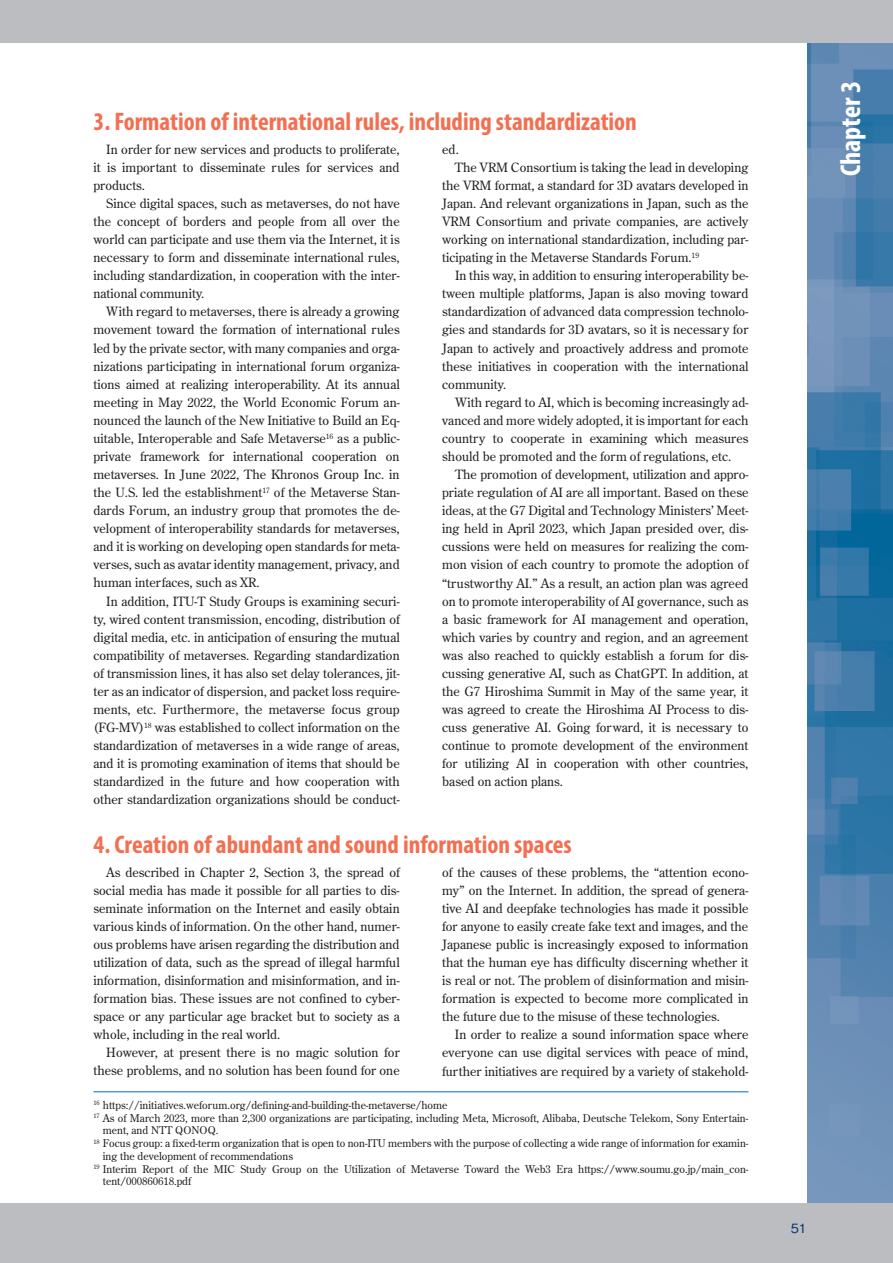
<style>
.page{position:relative;width:893px;height:1263px;background:#fff}
.page>*{position:absolute;margin:0;border:0;box-sizing:border-box;transform-origin:0 0}
.t1{font:700 condensed 28.65px "Myriad Pro";color:#fff}
.t2{font:700 condensed 25.5px "Myriad Pro";color:#f36f51}
.t3{font:12.75px/18.1px "Century Old Style Std";color:#231f20;text-align:justify}
.t4{font:500 12.75px "Gothic BBB Pr 6";color:#00376b}
.t5{font:10.65px "Century Old Style Std";color:#231f20}
</style>
<div class="page">
<hr style="left:94px;top:1091px;width:654px;height:1px;background:#006cb7">
<img style="left:808px;top:43px;width:85px;height:1160px">
<div style="left:0;top:1203px;width:893px;height:60px;background:#bcbdc0"></div>
<div style="left:0;top:0;width:893px;height:43px;background:#bcbdc0"></div>
<h2 class="t2" style="left:94px;top:106px;width:545px">3. Formation of international rules, including standardization</h2>
<p class="t3" style="left:94px;top:140px;width:308px;text-indent:13px">In order for new services and products to proliferate, it is important to disseminate rules for services and products.</p>
<p class="t3" style="left:94px;top:194px;width:308px;text-indent:13px">Since digital spaces, such as metaverses, do not have the concept of borders and people from all over the world can participate and use them via the Internet, it is necessary to form and disseminate international rules, including standardization, in cooperation with the inter&shy;national community.</p>
<p class="t3" style="left:94px;top:303px;width:308px;text-indent:13px">With regard to metaverses, there is already a growing movement toward the formation of international rules led by the private sector, with many companies and orga&shy;nizations participating in international forum organiza&shy;tions aimed at realizing interoperability. At its annual meeting in May 2022, the World Economic Forum an&shy;nounced the launch of the New Initiative to Build an Eq&shy;uitable, Interoperable and Safe Metaverse<sup>16</sup> as a public&shy;private framework for international cooperation on metaverses. In June 2022, The Khronos Group Inc. in the U.S. led the establishment<sup>17</sup> of the Metaverse Stan&shy;dards Forum, an industry group that promotes the de&shy;velopment of interoperability standards for metaverses, and it is working on developing open standards for meta&shy;verses, such as avatar identity management, privacy, and human interfaces, such as XR.</p>
<p class="t3" style="left:94px;top:592px;width:308px;text-indent:13px">In addition, ITU-T Study Groups is examining securi&shy;ty, wired content transmission, encoding, distribution of digital media, etc. in anticipation of ensuring the mutual compatibility of metaverses. Regarding standardization of transmission lines, it has also set delay tolerances, jit&shy;ter as an indicator of dispersion, and packet loss require&shy;ments, etc. Furthermore, the metaverse focus group (FG-MV)<sup>18</sup> was established to collect information on the standardization of metaverses in a wide range of areas, and it is promoting examination of items that should be standardized in the future and how cooperation with other standardization organizations should be conduct-</p>
<p class="t3" style="left:442px;top:140px;width:18px">ed.</p>
<p class="t3" style="left:455px;top:158px;width:295px">The VRM Consortium is taking the lead in developing</p>
<p class="t3" style="left:442px;top:176px;width:308px">the VRM format, a standard for 3D avatars developed in</p>
<p class="t3" style="left:442px;top:194px;width:308px">Japan. And relevant organizations in Japan, such as the</p>
<p class="t3" style="left:442px;top:212px;width:308px">VRM Consortium and private companies, are actively</p>
<p class="t3" style="left:442px;top:230px;width:308px">working on international standardization, including par-</p>
<p class="t3" style="left:442px;top:248px;width:258px">ticipating in the Metaverse Standards Forum.<sup>19</sup></p>
<p class="t3" style="left:455px;top:266px;width:295px">In this way, in addition to ensuring interoperability be-</p>
<p class="t3" style="left:442px;top:284px;width:308px">tween multiple platforms, Japan is also moving toward</p>
<p class="t3" style="left:442px;top:302px;width:308px">standardization of advanced data compression technolo-</p>
<p class="t3" style="left:442px;top:320px;width:308px">gies and standards for 3D avatars, so it is necessary for</p>
<p class="t3" style="left:442px;top:339px;width:308px">Japan to actively and proactively address and promote</p>
<p class="t3" style="left:442px;top:357px;width:308px">these initiatives in cooperation with the international</p>
<p class="t3" style="left:442px;top:375px;width:65px">community.</p>
<p class="t3" style="left:455px;top:393px;width:295px">With regard to AI, which is becoming increasingly ad-</p>
<p class="t3" style="left:442px;top:411px;width:308px">vanced and more widely adopted, it is important for each</p>
<p class="t3" style="left:442px;top:429px;width:308px">country to cooperate in examining which measures</p>
<p class="t3" style="left:442px;top:447px;width:291px">should be promoted and the form of regulations, etc.</p>
<p class="t3" style="left:455px;top:465px;width:295px">The promotion of development, utilization and appro-</p>
<p class="t3" style="left:442px;top:483px;width:308px">priate regulation of AI are all important. Based on these</p>
<p class="t3" style="left:442px;top:501px;width:308px">ideas, at the G7 Digital and Technology Ministers’ Meet-</p>
<p class="t3" style="left:442px;top:519px;width:308px">ing held in April 2023, which Japan presided over, dis-</p>
<p class="t3" style="left:442px;top:537px;width:308px">cussions were held on measures for realizing the com-</p>
<p class="t3" style="left:442px;top:555px;width:308px">mon vision of each country to promote the adoption of</p>
<p class="t3" style="left:442px;top:574px;width:308px">“trustworthy AI.” As a result, an action plan was agreed</p>
<p class="t3" style="left:442px;top:592px;width:308px">on to promote interoperability of AI governance, such as</p>
<p class="t3" style="left:442px;top:610px;width:308px">a basic framework for AI management and operation,</p>
<p class="t3" style="left:442px;top:628px;width:308px">which varies by country and region, and an agreement</p>
<p class="t3" style="left:442px;top:646px;width:308px">was also reached to quickly establish a forum for dis-</p>
<p class="t3" style="left:442px;top:664px;width:308px">cussing generative AI, such as ChatGPT. In addition, at</p>
<p class="t3" style="left:442px;top:682px;width:308px">the G7 Hiroshima Summit in May of the same year, it</p>
<p class="t3" style="left:442px;top:700px;width:308px">was agreed to create the Hiroshima AI Process to dis-</p>
<p class="t3" style="left:442px;top:718px;width:308px">cuss generative AI. Going forward, it is necessary to</p>
<p class="t3" style="left:442px;top:736px;width:308px">continue to promote development of the environment</p>
<p class="t3" style="left:442px;top:754px;width:308px">for utilizing AI in cooperation with other countries,</p>
<p class="t3" style="left:442px;top:772px;width:122px">based on action plans.</p>
<h2 class="t2" style="left:94px;top:829px;width:480px">4. Creation of abundant and sound information spaces</h2>
<p class="t3" style="left:94px;top:863px;width:308px;text-indent:13px">As described in Chapter 2, Section 3, the spread of social media has made it possible for all parties to dis&shy;seminate information on the Internet and easily obtain various kinds of information. On the other hand, numer&shy;ous problems have arisen regarding the distribution and utilization of data, such as the spread of illegal harmful information, disinformation and misinformation, and in&shy;formation bias. These issues are not confined to cyber&shy;space or any particular age bracket but to society as a whole, including in the real world.</p>
<p class="t3" style="left:94px;top:1043px;width:308px;text-align:right">However, at present there is no magic solution for these problems, and no solution has been found for one</p>
<p class="t3" style="left:442px;top:863px;width:308px">of the causes of these problems, the “attention econo&shy;my” on the Internet. In addition, the spread of genera&shy;tive AI and deepfake technologies has made it possible for anyone to easily create fake text and images, and the Japanese public is increasingly exposed to information that the human eye has difficulty discerning whether it is real or not. The problem of disinformation and misin&shy;formation is expected to become more complicated in the future due to the misuse of these technologies.</p>
<p class="t3" style="left:442px;top:1025px;width:308px;text-indent:13px">In order to realize a sound information space where everyone can use digital services with peace of mind, further initiatives are required by a variety of stakehold-</p>
<p class="t5" style="left:94px;top:1098px;width:355px"><sup>16</sup> https://initiatives.weforum.org/defining-and-building-the-metaverse/home</p>
<p class="t5" style="left:94px;top:1111px;width:656px"><sup>17</sup> As of March 2023, more than 2,300 organizations are participating, including Meta, Microsoft, Alibaba, Deutsche Telekom, Sony Entertain-</p>
<p class="t5" style="left:103px;top:1123px;width:117px">ment, and NTT QONOQ.</p>
<p class="t5" style="left:94px;top:1136px;width:656px"><sup>18</sup> Focus group: a fixed-term organization that is open to non-ITU members with the purpose of collecting a wide range of information for examin-</p>
<p class="t5" style="left:103px;top:1149px;width:192px">ing the development of recommendations</p>
<p class="t5" style="left:94px;top:1162px;width:656px"><sup>19</sup> Interim Report of the MIC Study Group on the Utilization of Metaverse Toward the Web3 Era https://www.soumu.go.jp/main_con-</p>
<p class="t5" style="left:103px;top:1175px;width:90px">tent/000860618.pdf</p>
<h1 class="t1" style="left:833px;top:176px;width:97px;rotate:-90deg">Chapter 3</h1>
<p class="t4" style="left:791px;top:1218px;width:18px">51</p>
</div>
